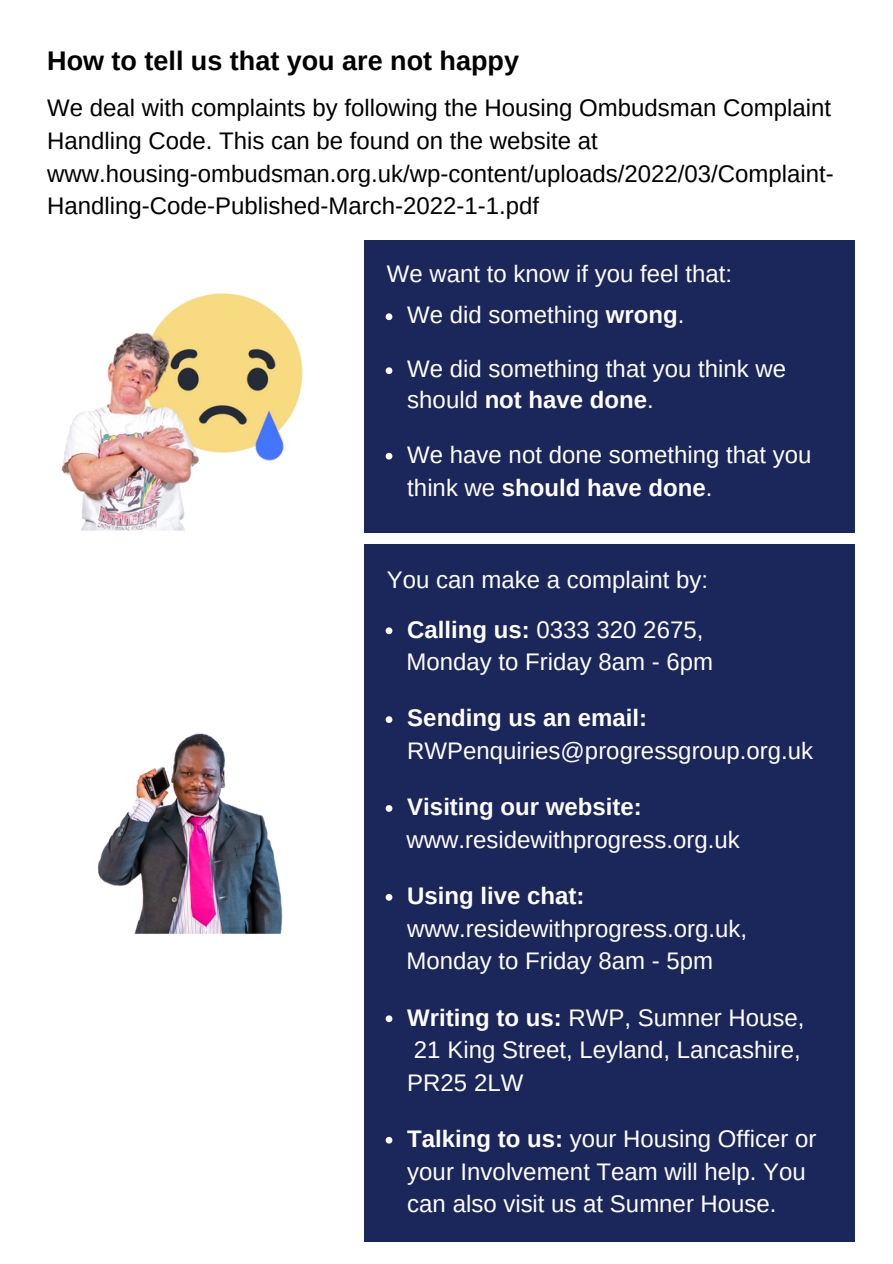
<style>
.page{position:relative;width:893px;height:1264px;background:#fff}
.page>*{position:absolute;margin:0;border:0;box-sizing:border-box;transform-origin:0 0}
.t1{font:700 27px "Arimo";color:#000}
.t2{font:24px/32.5px "Arimo";color:#fefefe}
.t3{font:24px/32.5px "Arimo";color:#000}
.t4{font:700 24px "Arimo";color:#fefefe}
.s1{font-weight:700}
</style>
<div class="page">
<img style="left:59px;top:291px;width:245px;height:245px;border-radius:15px">
<div style="left:364px;top:241px;width:490px;height:292px;background:#1b265a"></div>
<svg style="left:385px;top:313px;width:7px;height:7px"></svg>
<svg style="left:385px;top:367px;width:7px;height:7px"></svg>
<svg style="left:385px;top:453px;width:7px;height:6px"></svg>
<div style="left:364px;top:545px;width:490px;height:696px;background:#1b265a"></div>
<svg style="left:385px;top:627px;width:7px;height:7px"></svg>
<svg style="left:385px;top:716px;width:7px;height:7px"></svg>
<svg style="left:385px;top:805px;width:7px;height:6px"></svg>
<svg style="left:385px;top:894px;width:7px;height:6px"></svg>
<svg style="left:385px;top:1015px;width:7px;height:7px"></svg>
<svg style="left:385px;top:1136px;width:7px;height:7px"></svg>
<img style="left:89px;top:731px;width:207px;height:206px;border-radius:13px">
<p class="t1" style="left:47px;top:45px;width:473px">How to tell us that you are not happy</p>
<p class="t3" style="left:47px;top:92px;width:788px">We deal with complaints by following the Housing Ombudsman Complaint Handling Code. This can be found on the website at www.housing-ombudsman.org.uk/wp-content/uploads/2022/03/Complaint-Handling-Code-Published-March-2022-1-1.pdf</p>
<p class="t2" style="left:387px;top:257px;width:347px">We want to know if you feel that:</p>
<p class="t2" style="left:407px;top:299px;width:279px">We did something <span class="s1">wrong</span>.</p>
<p class="t2" style="left:407px;top:354px;width:380px;line-height:30.3px">We did something that you think we should <span class="s1">not have done</span>.</p>
<p class="t2" style="left:407px;top:438px;width:405px">We have not done something that you think we <span class="s1">should have done</span>.</p>
<p class="t2" style="left:387px;top:555px;width:323px;line-height:49.1px;text-align:right">You can make a complaint by:<br><span class="s1">Calling us:</span> 0333 320 2675,</p>
<p class="t2" style="left:406px;top:645px;width:308px">Monday to Friday 8am - 6pm</p>
<p class="t4" style="left:407px;top:704px;width:241px">Sending us an email:</p>
<p class="t2" style="left:407px;top:734px;width:407px">RWPenquiries@progressgroup.org.uk</p>
<p class="t4" style="left:407px;top:793px;width:236px">Visiting our website:</p>
<p class="t2" style="left:406px;top:823px;width:335px">www.residewithprogress.org.uk</p>
<p class="t4" style="left:407px;top:882px;width:179px">Using live chat:</p>
<p class="t2" style="left:407px;top:912px;width:341px">www.residewithprogress.org.uk,</p>
<p class="t2" style="left:406px;top:944px;width:308px">Monday to Friday 8am - 5pm</p>
<p class="t2" style="left:407px;top:1000px;width:398px"><span class="s1">Writing to us:</span> RWP, Sumner House,<br>21 King Street, Leyland, Lancashire,<br>PR25 2LW</p>
<p class="t2" style="left:407px;top:1122px;width:410px"><span class="s1">Talking to us:</span> your Housing Officer or your Involvement Team will help. You can also visit us at Sumner House.</p>
</div>
